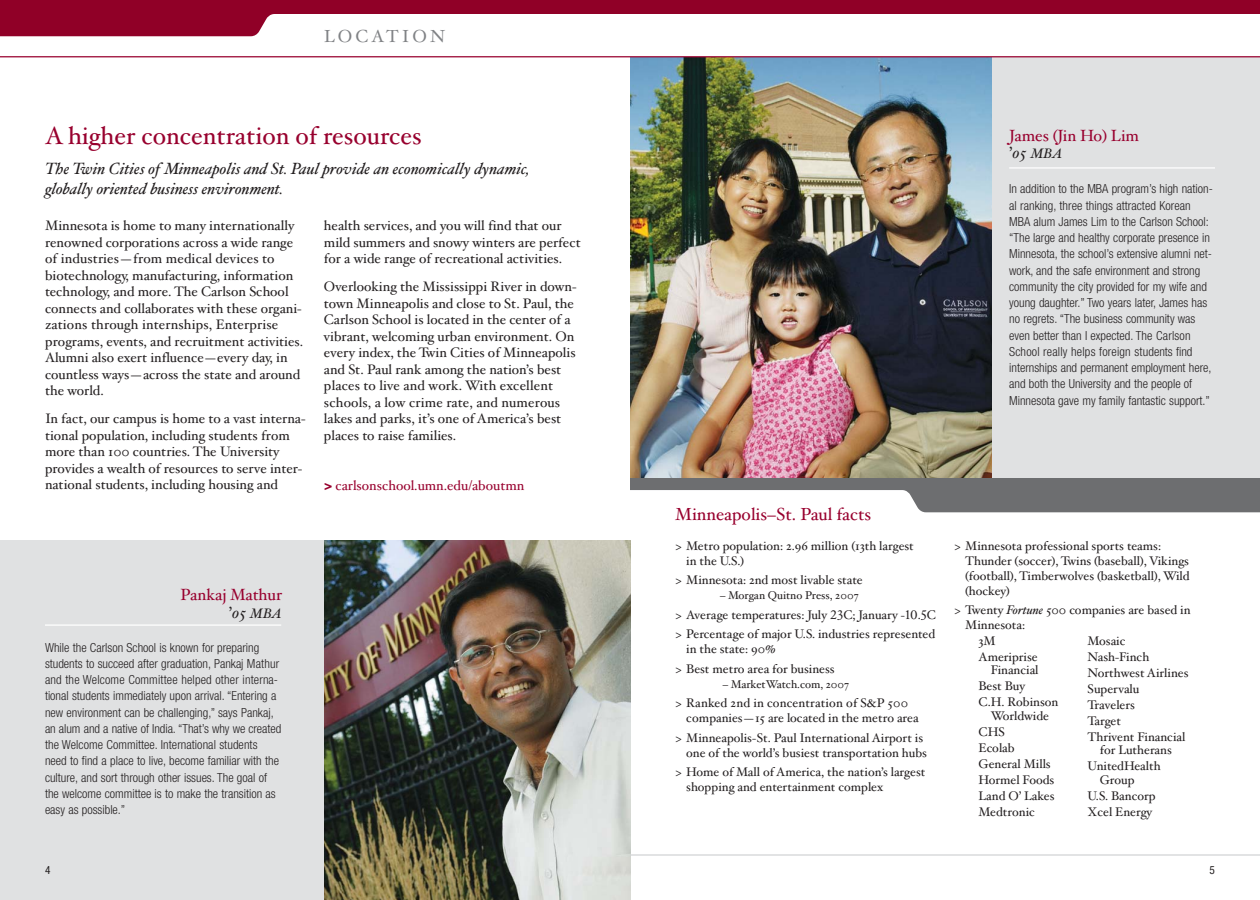
<style>
.page{position:relative;width:1260px;height:900px;background:#fff}
.page>*{position:absolute;margin:0;border:0;box-sizing:border-box;transform-origin:0 0}
.t1{font:25px "Hoefler Text";color:#98002e}
.t2{font:17.5px "Hoefler Text";color:#98002e}
.t3{font:17.5px "Hoefler Text";letter-spacing:.18em;color:#808285}
.t4{font:italic 16.25px/19.5px "Hoefler Text";color:#231f20}
.t5{font:16.25px "Hoefler Text";color:#98002e}
.t6{font:13.75px/16.5px "Hoefler Text";color:#231f20}
.t7{font:13.75px "Hoefler Text";color:#98002e}
.t8{font:italic 13.75px "Hoefler Text";color:#231f20}
.t9{font:300 condensed 12.5px/16.2px "Helvetica Neue";color:#231f20}
.t10{font:12.5px/16px "Hoefler Text";color:#231f20}
.t11{font:11.25px "Hoefler Text";color:#231f20}
.t12{font:condensed 11.25px "Helvetica Neue";color:#231f20}
.s1{font-family:"Helvetica Neue";font-weight:700;font-stretch:condensed}
.s2{font-style:normal;font-size:16.25px}
.s3{font-size:16.25px}
.s4{font-family:"Hoefler Text Roman Alt"}
.s5{font-style:italic}
</style>
<div class="page">
<div style="left:984px;top:57px;width:276px;height:427px;background:#e0e1e2"></div>
<div style="left:0;top:540px;width:347px;height:360px;background:#e0e1e2"></div>
<img style="left:324px;top:540px;width:306px;height:360px">
<img style="left:630px;top:57px;width:361px;height:421px">
<hr style="left:45px;top:624px;width:236px;height:2px;background:#fff">
<svg style="left:0;top:0;width:1260px;height:36px;fill:#900027"></svg>
<hr style="left:1009px;top:167px;width:206px;height:2px;background:#fff">
<hr style="left:0;top:56px;width:1260px;height:1px;background:#98002e">
<hr style="left:630px;top:854px;width:630px;height:2px;background:#d1d3d4">
<svg style="left:630px;top:478px;width:630px;height:34px"></svg>
<p class="t3" style="left:324px;top:29px;width:123px">LOCATION</p>
<h1 class="t1" style="left:45px;top:126px;width:378px">A higher concentration of resources</h1>
<p class="t4" style="left:45px;top:161px;width:486px">The Twin Cities of Minneapolis and St. Paul provide an economically dynamic, globally oriented business environment.</p>
<p class="t6" style="left:45px;top:219px;width:260px">Minnesota is home to many internationally renowned corporations across a wide range of industries—from medical devices to biotechnology, manufacturing, information technology, and more. The Carlson School connects and collaborates with these organi&shy;zations through internships, Enterprise programs, events, and recruitment activities.<br>Alumni also exert influence—every day, in countless ways—across the state and around the world.</p>
<p class="t6" style="left:45px;top:412px;width:262px">In fact, our campus is home to a vast interna&shy;tional population, including students from more than 100 countries. The University provides a wealth of resources to serve inter&shy;national students, including housing and</p>
<p class="t6" style="left:324px;top:219px;width:258px">health services, and you will find that our mild summers and snowy winters are perfect for a wide range of recreational activities.</p>
<p class="t6" style="left:324px;top:280px;width:254px">Overlooking the Mississippi River in down&shy;town Minneapolis and close to St. Paul, the Carlson School is located in the center of a vibrant, welcoming urban environment. On every index, the Twin Cities of Minneapolis and St. Paul rank among the nation’s best places to live and work. With excellent schools, a low crime rate, and numerous lakes and parks, it’s one of America’s best places to raise families.</p>
<p class="t7" style="left:324px;top:480px;width:202px"><span class="s1">&gt;</span> carlsonschool.umn.edu/aboutmn</p>
<p class="t5" style="left:181px;top:589px;width:103px">Pankaj Mathur</p>
<p class="t8" style="left:229px;top:608px;width:55px"><span class="s2">’</span><span class="s3">05</span> MBA</p>
<p class="t9" style="left:45px;top:640px;width:238px">While the Carlson School is known for preparing students to succeed after graduation, Pankaj Mathur and the Welcome Committee helped other interna&shy;tional students immediately upon arrival. “Entering a new environment can be challenging,” says Pankaj, an alum and a native of India. “That’s why we created the Welcome Committee. International students need to find a place to live, become familiar with the culture, and sort through other issues. The goal of the welcome committee is to make the transition as easy as possible.”</p>
<p class="t5" style="left:1009px;top:129px;width:131px">James (Jin Ho) Lim</p>
<p class="t8" style="left:1009px;top:148px;width:55px"><span class="s2">’</span><span class="s3">05</span> MBA</p>
<p class="t9" style="left:1009px;top:182px;width:205px">In addition to the MBA program’s high nation&shy;al ranking, three things attracted Korean MBA alum James Lim to the Carlson School: “The large and healthy corporate presence in Minnesota, the school’s extensive alumni net&shy;work, and the safe environment and strong community the city provided for my wife and young daughter.” Two years later, James has no regrets. “The business community was even better than I expected. The Carlson School really helps foreign students find internships and permanent employment here, and both the University and the people of Minnesota gave my family fantastic support.”</p>
<p class="t2" style="left:675px;top:508px;width:198px">Minneapolis–St. Paul facts</p>
<p class="t10" style="left:686px;top:540px;width:229px;line-height:15px;text-indent:-11px">&gt; Metro population: 2.96 million (13th largest in the U.S.)</p>
<p class="t10" style="left:675px;top:574px;width:189px">&gt; Minnesota: 2nd most livable state</p>
<p class="t11" style="left:720px;top:591px;width:140px">– Morgan Quitno Press, 2007</p>
<p class="t10" style="left:675px;top:606px;width:262px;line-height:19.5px">&gt; Average temperatures: July <span class="s4">23</span>C; January -<span class="s4">10</span>.<span class="s4">5</span>C &gt; Percentage of major U.S. industries represented</p>
<p class="t10" style="left:675px;top:641px;width:161px;line-height:19.5px;text-indent:11px">in the state: 90%<br>&gt; Best metro area for business</p>
<p class="t11" style="left:723px;top:680px;width:128px">– MarketWatch.com, 2007</p>
<p class="t10" style="left:686px;top:697px;width:234px;line-height:15px;text-indent:-11px">&gt; Ranked 2nd in concentration of S&amp;P 500 companies—15 are located in the metro area</p>
<p class="t10" style="left:686px;top:732px;width:242px;line-height:15px;text-indent:-11px">&gt; Minneapolis-St. Paul International Airport is one of the world’s busiest transportation hubs</p>
<p class="t10" style="left:686px;top:766px;width:241px;line-height:15px;text-indent:-11px">&gt; Home of Mall of America, the nation’s largest shopping and entertainment complex</p>
<p class="t10" style="left:965px;top:540px;width:226px;line-height:15px;text-indent:-11px">&gt; Minnesota professional sports teams:<br>Thunder (soccer), Twins (baseball), Vikings (football), Timberwolves (basketball), Wild (hockey)</p>
<p class="t10" style="left:965px;top:604px;width:227px;line-height:15px;text-indent:-11px">&gt; Twenty <span class="s5">Fortune</span> 500 companies are based in<br>Minnesota:</p>
<p class="t10" style="left:979px;top:634px;width:61px">3M<br>Ameriprise</p>
<p class="t10" style="left:979px;top:664px;width:81px;text-indent:12px">Financial<br>Best Buy<br>C.H. Robinson</p>
<p class="t10" style="left:979px;top:709px;width:78px;text-indent:12px">Worldwide<br>CHS<br>Ecolab<br>General Mills<br>Hormel Foods<br>Land O’ Lakes<br>Medtronic</p>
<p class="t10" style="left:1088px;top:634px;width:102px">Mosaic<br>Nash-Finch<br>Northwest Airlines<br>Supervalu<br>Travelers<br>Target<br>Thrivent Financial</p>
<p class="t10" style="left:1088px;top:744px;width:86px;text-indent:12px">for Lutherans<br>UnitedHealth</p>
<p class="t10" style="left:1088px;top:773px;width:69px;text-indent:12px">Group<br>U.S. Bancorp<br>Xcel Energy</p>
<p class="t12" style="left:45px;top:866px;width:7px">4</p>
<p class="t12" style="left:1210px;top:866px;width:7px">5</p>
</div>
